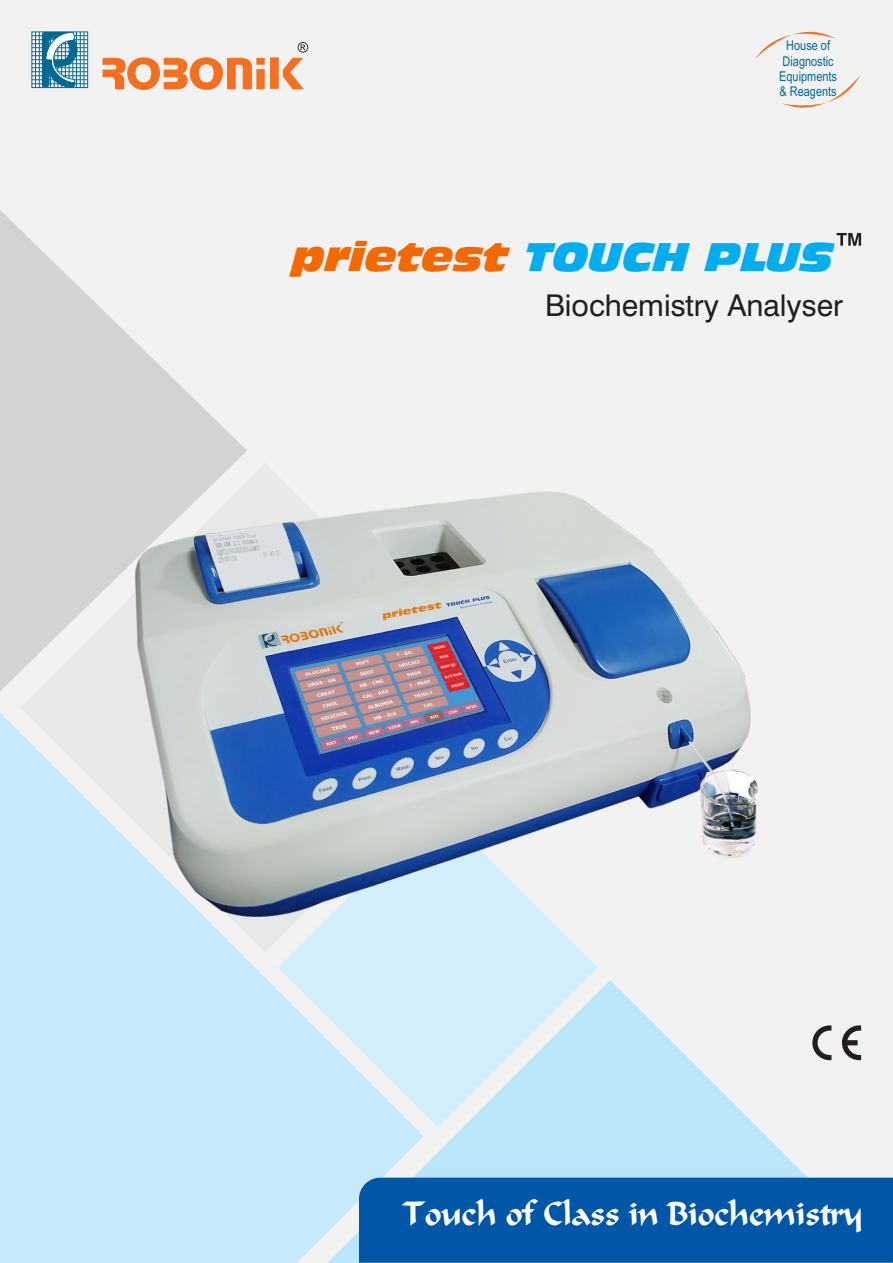
<style>
.page{position:relative;width:893px;height:1263px;background:#f2f2f3}
.page>*{position:absolute;margin:0;border:0;box-sizing:border-box;transform-origin:0 0}
.t1{font:italic 37.5px "Incised 901 BT Nord";color:#00aeef}
.t2{font:33px "Calligrapher";color:#fff}
.t3{font:30px "Swiss 721 BT";color:#231f20}
.t4{font:13.5px/15.3px "Arial Narrow";color:#006991;text-align:center}
.s1{color:#f26900}
</style>
<div class="page">
<svg style="left:0;top:210px;width:247px;height:481px;fill:#d1d3d4"></svg>
<svg style="left:20px;top:463px;width:272px;height:246px;fill:#d1d3d4"></svg>
<svg style="left:424px;top:916px;width:174px;height:64px;background:#d7effa"></svg>
<svg style="left:424px;top:980px;width:469px;height:198px"></svg>
<svg style="left:0;top:709px;width:424px;height:554px;background:#cceaf9"></svg>
<svg style="left:812px;top:1025px;width:19px;height:35px"></svg>
<svg style="left:842px;top:1025px;width:19px;height:35px"></svg>
<div style="left:359px;top:1178px;width:534px;height:85px;background:#0056a7"></div>
<svg style="left:34px;top:34px;width:52px;height:52px"></svg>
<div style="left:32px;top:32px;width:56px;height:56px;border:1px solid #006991"></div>
<hr style="left:35px;top:32px;width:1px;height:56px;background:#006991">
<hr style="left:39px;top:32px;width:1px;height:56px;background:#006991">
<hr style="left:80px;top:32px;width:1px;height:56px;background:#006991">
<hr style="left:84px;top:32px;width:1px;height:56px;background:#006991">
<hr style="left:32px;top:35px;width:56px;height:1px;background:#006991">
<hr style="left:32px;top:39px;width:56px;height:1px;background:#006991">
<hr style="left:32px;top:43px;width:56px;height:1px;background:#006991">
<hr style="left:32px;top:47px;width:56px;height:1px;background:#006991">
<hr style="left:32px;top:51px;width:56px;height:1px;background:#006991">
<hr style="left:32px;top:55px;width:56px;height:1px;background:#006991">
<hr style="left:32px;top:59px;width:56px;height:1px;background:#006991">
<hr style="left:32px;top:63px;width:56px;height:1px;background:#006991">
<hr style="left:32px;top:67px;width:56px;height:1px;background:#006991">
<hr style="left:32px;top:71px;width:56px;height:1px;background:#006991">
<hr style="left:32px;top:76px;width:56px;height:1px;background:#006991">
<hr style="left:32px;top:80px;width:56px;height:1px;background:#006991">
<hr style="left:32px;top:84px;width:56px;height:1px;background:#006991">
<svg style="left:42px;top:32px;width:36px;height:56px"></svg>
<svg style="left:103px;top:42px;width:205px;height:48px"></svg>
<svg style="left:755px;top:31px;width:81px;height:28px"></svg>
<svg style="left:782px;top:74px;width:79px;height:34px"></svg>
<img style="left:135px;top:491px;width:616px;height:425px">
<img style="left:206px;top:523px;width:94px;height:68px">
<img style="left:211px;top:532px;width:77px;height:32px">
<img style="left:291px;top:636px;width:194px;height:117px">
<img style="left:689px;top:741px;width:69px;height:118px">
<svg style="left:837px;top:233px;width:24px;height:13px"></svg>
<p class="t4" style="left:779px;top:39px;width:59px">House of<br>Diagnostic<br>Equipments &amp; Reagents</p>
<h1 class="t1" style="left:293px;top:243px;width:542px"><span class="s1">prietest</span> TOUCH PLUS</h1>
<h3 class="t3" style="left:545px;top:294px;width:299px">Biochemistry Analyser</h3>
<h2 class="t2" style="left:403px;top:1195px;width:462px">Touch of Class in Biochemistry</h2>
</div>
